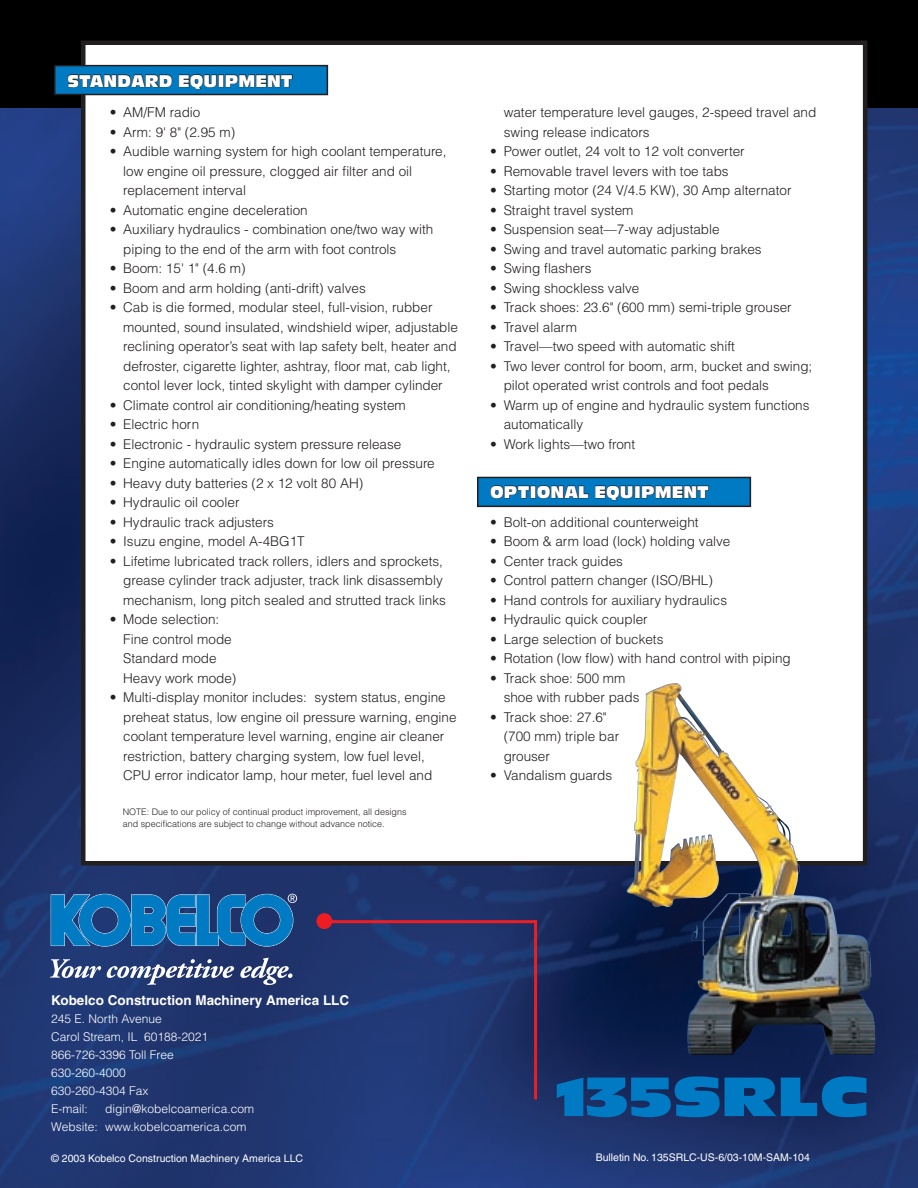
<style>
.page{position:relative;width:918px;height:1188px;background:#fff}
.page>*{position:absolute;margin:0;border:0;box-sizing:border-box;transform-origin:0 0}
.t1{font:54px "Antique Olive Nord";color:#007ac2}
.t2{font:16.5px "Antique Olive Compact";color:#fff}
.t3{font:300 13.5px/19.5px "Helvetica";color:#231f20}
.t4{font:700 13.5px "Helvetica";color:#fff}
.t5{font:300 12px/18px "Helvetica";color:#fff}
.t6{font:10.5px "Helvetica";color:#fff}
.t7{font:300 9px/12px "Helvetica";color:#231f20}
</style>
<div class="page">
<img style="left:0;top:108px;width:918px;height:1080px">
<div style="left:0;top:0;width:918px;height:108px;background:#000"></div>
<div style="left:83px;top:43px;width:782px;height:820px;background:#fff"></div>
<div style="left:81px;top:40px;width:786px;height:826px;border:4px solid #231f20"></div>
<div style="left:55px;top:66px;width:272px;height:28px;background:#007ac2"></div>
<div style="left:54px;top:65px;width:274px;height:30px;border:2px solid #231f20"></div>
<svg style="left:67px;top:74px;width:105px;height:14px"></svg>
<svg style="left:179px;top:74px;width:38px;height:16px"></svg>
<div style="left:218px;top:75px;width:6px;height:12px;border:1px solid #231f20"></div>
<svg style="left:225px;top:74px;width:68px;height:13px"></svg>
<hr style="left:324px;top:920px;width:213px;height:3px;background:#ee1d23">
<hr style="left:534px;top:920px;width:3px;height:179px;background:#ee1d23">
<div style="left:317px;top:914px;width:15px;height:14px;background:#ee1d23;border-radius:50%"></div>
<div style="left:316px;top:913px;width:16px;height:16px;border:2px solid #ee1d23;border-radius:50%"></div>
<img style="left:626px;top:683px;width:249px;height:372px">
<div style="left:478px;top:477px;width:272px;height:29px;background:#007ac2"></div>
<div style="left:477px;top:477px;width:274px;height:30px;border:2px solid #231f20"></div>
<svg style="left:490px;top:485px;width:40px;height:14px"></svg>
<div style="left:530px;top:486px;width:6px;height:12px;border:1px solid #231f20"></div>
<svg style="left:537px;top:485px;width:52px;height:14px"></svg>
<svg style="left:595px;top:485px;width:38px;height:16px"></svg>
<div style="left:635px;top:486px;width:5px;height:12px;border:1px solid #231f20"></div>
<svg style="left:641px;top:485px;width:68px;height:14px"></svg>
<svg style="left:50px;top:959px;width:51px;height:19px"></svg>
<svg style="left:107px;top:959px;width:127px;height:26px"></svg>
<svg style="left:240px;top:958px;width:52px;height:27px"></svg>
<svg style="left:50px;top:894px;width:247px;height:54px;background:#166cac"></svg>
<p class="t2" style="left:68px;top:71px;width:227px">STANDARD EQUIPMENT</p>
<p class="t3" style="left:110px;top:103px;width:92px">• AM/FM radio</p>
<p class="t3" style="left:110px;top:122px;width:127px">• Arm: 9' 8" (2.95 m)</p>
<p class="t3" style="left:123px;top:142px;width:325px;text-indent:-14px">• Audible warning system for high coolant temperature, low engine oil pressure, clogged air filter and oil replacement interval</p>
<p class="t3" style="left:110px;top:200px;width:200px">• Automatic engine deceleration</p>
<p class="t3" style="left:123px;top:220px;width:312px;text-indent:-14px">• Auxiliary hydraulics - combination one/two way with piping to the end of the arm with foot controls</p>
<p class="t3" style="left:110px;top:259px;width:137px">• Boom: 15' 1" (4.6 m)</p>
<p class="t3" style="left:110px;top:278px;width:258px">• Boom and arm holding (anti-drift) valves</p>
<p class="t3" style="left:123px;top:298px;width:336px;text-indent:-14px">• Cab is die formed, modular steel, full-vision, rubber mounted, sound insulated, windshield wiper, adjustable reclining operator’s seat with lap safety belt, heater and defroster, cigarette lighter, ashtray, floor mat, cab light, contol lever lock, tinted skylight with damper cylinder</p>
<p class="t3" style="left:110px;top:395px;width:298px">• Climate control air conditioning/heating system</p>
<p class="t3" style="left:110px;top:415px;width:91px">• Electric horn</p>
<p class="t3" style="left:110px;top:434px;width:293px">• Electronic - hydraulic system pressure release</p>
<p class="t3" style="left:110px;top:454px;width:327px">• Engine automatically idles down for low oil pressure</p>
<p class="t3" style="left:110px;top:473px;width:255px">• Heavy duty batteries (2 x 12 volt 80 AH)</p>
<p class="t3" style="left:110px;top:493px;width:131px">• Hydraulic oil cooler</p>
<p class="t3" style="left:110px;top:512px;width:166px">• Hydraulic track adjusters</p>
<p class="t3" style="left:110px;top:532px;width:197px">• Isuzu engine, model A-4BG1T</p>
<p class="t3" style="left:123px;top:551px;width:324px;text-indent:-14px">• Lifetime lubricated track rollers, idlers and sprockets, grease cylinder track adjuster, track link disassembly mechanism, long pitch sealed and strutted track links</p>
<p class="t3" style="left:123px;top:610px;width:115px;text-indent:-14px">• Mode selection:<br>Fine control mode<br>Standard mode<br>Heavy work mode)</p>
<p class="t3" style="left:123px;top:688px;width:335px;text-indent:-14px">• Multi-display monitor includes: system status, engine preheat status, low engine oil pressure warning, engine coolant temperature level warning, engine air cleaner restriction, battery charging system, low fuel level,<br>CPU error indicator lamp, hour meter, fuel level and</p>
<p class="t7" style="left:123px;top:806px;width:285px">NOTE: Due to our policy of continual product improvement, all designs and specifications are subject to change without advance notice.</p>
<p class="t3" style="left:504px;top:102px;width:314px">water temperature level gauges, 2-speed travel and swing release indicators</p>
<p class="t3" style="left:490px;top:141px;width:256px">• Power outlet, 24 volt to 12 volt converter</p>
<p class="t3" style="left:490px;top:161px;width:240px">• Removable travel levers with toe tabs</p>
<p class="t3" style="left:490px;top:180px;width:303px">• Starting motor (24 V/4.5 KW), 30 Amp alternator</p>
<p class="t3" style="left:490px;top:200px;width:145px">• Straight travel system</p>
<p class="t3" style="left:490px;top:219px;width:231px">• Suspension seat—7-way adjustable</p>
<p class="t3" style="left:490px;top:239px;width:273px">• Swing and travel automatic parking brakes</p>
<p class="t3" style="left:490px;top:258px;width:103px">• Swing flashers</p>
<p class="t3" style="left:490px;top:278px;width:151px">• Swing shockless valve</p>
<p class="t3" style="left:490px;top:297px;width:303px">• Track shoes: 23.6" (600 mm) semi-triple grouser</p>
<p class="t3" style="left:490px;top:317px;width:88px">• Travel alarm</p>
<p class="t3" style="left:490px;top:336px;width:246px">• Travel—two speed with automatic shift</p>
<p class="t3" style="left:504px;top:356px;width:310px;text-indent:-14px">• Two lever control for boom, arm, bucket and swing; pilot operated wrist controls and foot pedals</p>
<p class="t3" style="left:504px;top:395px;width:307px;text-indent:-14px">• Warm up of engine and hydraulic system functions automatically</p>
<p class="t3" style="left:490px;top:434px;width:147px">• Work lights—two front</p>
<p class="t2" style="left:490px;top:482px;width:220px">OPTIONAL EQUIPMENT</p>
<p class="t3" style="left:490px;top:512px;width:210px">• Bolt-on additional counterweight</p>
<p class="t3" style="left:490px;top:531px;width:242px">• Boom &amp; arm load (lock) holding valve</p>
<p class="t3" style="left:490px;top:551px;width:134px">• Center track guides</p>
<p class="t3" style="left:490px;top:570px;width:224px">• Control pattern changer (ISO/BHL)</p>
<p class="t3" style="left:490px;top:590px;width:239px">• Hand controls for auxiliary hydraulics</p>
<p class="t3" style="left:490px;top:609px;width:159px">• Hydraulic quick coupler</p>
<p class="t3" style="left:490px;top:629px;width:175px">• Large selection of buckets</p>
<p class="t3" style="left:490px;top:648px;width:302px">• Rotation (low flow) with hand control with piping</p>
<p class="t3" style="left:504px;top:668px;width:137px;text-indent:-14px">• Track shoe: 500 mm shoe with rubber pads</p>
<p class="t3" style="left:504px;top:707px;width:117px;text-indent:-14px">• Track shoe: 27.6" (700 mm) triple bar grouser</p>
<p class="t3" style="left:490px;top:765px;width:124px">• Vandalism guards</p>
<p class="t4" style="left:51px;top:992px;width:300px">Kobelco Construction Machinery America LLC</p>
<p class="t5" style="left:51px;top:1010px;width:158px">245 E. North Avenue<br>Carol Stream, IL 60188-2021<br>866-726-3396 Toll Free<br>630-260-4000<br>630-260-4304 Fax<br>E-mail:</p>
<p class="t5" style="left:51px;top:1100px;width:204px;text-indent:54px">digin@kobelcoamerica.com<br>Website: www.kobelcoamerica.com</p>
<p class="t6" style="left:51px;top:1152px;width:253px">© 2003 Kobelco Construction Machinery America LLC</p>
<h1 class="t1" style="left:555px;top:1063px;width:316px">135SRLC</h1>
<p class="t6" style="left:596px;top:1151px;width:216px">Bulletin No. 135SRLC-US-6/03-10M-SAM-104</p>
</div>
